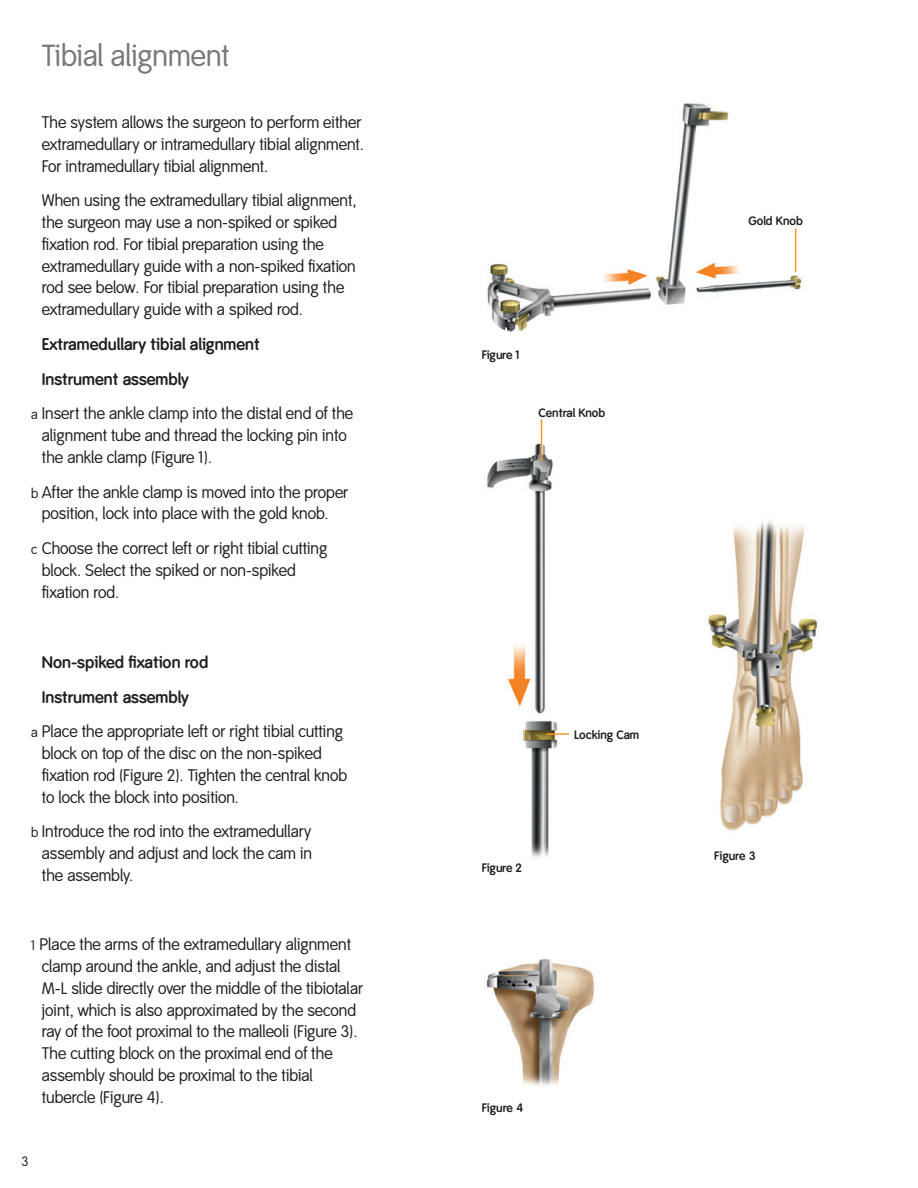
<style>
.page{position:relative;width:918px;height:1188px;background:#fff}
.page>*{position:absolute;margin:0;border:0;box-sizing:border-box;transform-origin:0 0}
.Indent_Header{font:30px "Smith&Nephew";color:#76787b}
.Indent_ABC{font:16.5px/21.8px "Smith&Nephew";color:#231f20}
.Indent_Body_Copy{font:16.5px/21.8px "Smith&Nephew";color:#231f20}
.Indent_Number{font:16.5px/21.8px "Smith&Nephew";color:#231f20}
.Indent_Subhed{font:700 16.5px "Smith&Nephew";color:#231f20}
.t1{font:13.5px "Smith&Nephew";color:#231f20}
.t2{font:700 12px "Smith&Nephew";color:#231f20}
.s1{font-size:13.5px}
</style>
<div class="page">
<img style="left:487px;top:103px;width:315px;height:229px">
<hr style="left:795px;top:229px;width:1px;height:43px;background:#f79727">
<img style="left:486px;top:439px;width:72px;height:419px">
<hr style="left:541px;top:420px;width:1px;height:41px;background:#f79727">
<hr style="left:547px;top:733px;width:22px;height:2px;background:#f79727">
<img style="left:486px;top:959px;width:109px;height:127px">
<img style="left:708px;top:520px;width:109px;height:311px">
<p class="Indent_Header" style="left:42px;top:39px;width:189px">Tibial alignment</p>
<p class="Indent_Body_Copy" style="left:42px;top:112px;width:324px">The system allows the surgeon to perform either extramedullary or intramedullary tibial alignment.<br>For intramedullary tibial alignment.</p>
<p class="Indent_Body_Copy" style="left:42px;top:190px;width:316px">When using the extramedullary tibial alignment, the surgeon may use a non-spiked or spiked fixation rod. For tibial preparation using the extramedullary guide with a non-spiked fixation rod see below. For tibial preparation using the extramedullary guide with a spiked rod.</p>
<p class="Indent_Subhed" style="left:42px;top:334px;width:219px">Extramedullary tibial alignment</p>
<p class="Indent_Subhed" style="left:42px;top:369px;width:149px">Instrument assembly</p>
<p class="Indent_ABC" style="left:42px;top:403px;width:313px;text-indent:-11px"><span class="s1">a</span> Insert the ankle clamp into the distal end of the alignment tube and thread the locking pin into the ankle clamp (Figure 1).</p>
<p class="Indent_ABC" style="left:31px;top:481px;width:319px;text-align:center"><span class="s1">b</span> After the ankle clamp is moved into the proper position, lock into place with the gold knob.</p>
<p class="Indent_ABC" style="left:42px;top:538px;width:287px;text-indent:-11px"><span class="s1">c</span> Choose the correct left or right tibial cutting block. Select the spiked or non-spiked fixation rod.</p>
<p class="Indent_Subhed" style="left:42px;top:653px;width:168px">Non-spiked fixation rod</p>
<p class="Indent_Subhed" style="left:42px;top:687px;width:149px">Instrument assembly</p>
<p class="Indent_ABC" style="left:42px;top:721px;width:307px;text-indent:-11px"><span class="s1">a</span> Place the appropriate left or right tibial cutting block on top of the disc on the non-spiked fixation rod (Figure 2). Tighten the central knob to lock the block into position.</p>
<p class="Indent_ABC" style="left:42px;top:821px;width:272px;text-align:justify;text-indent:-11px"><span class="s1">b</span> Introduce the rod into the extramedullary assembly and adjust and lock the cam in the assembly.</p>
<p class="Indent_Number" style="left:42px;top:934px;width:323px;text-indent:-11px"><span class="s1">1</span> Place the arms of the extramedullary alignment clamp around the ankle, and adjust the distal M-L slide directly over the middle of the tibiotalar joint, which is also approximated by the second ray of the foot proximal to the malleoli (Figure 3).<br>The cutting block on the proximal end of the assembly should be proximal to the tibial tubercle (Figure 4).</p>
<p class="t1" style="left:22px;top:1154px;width:9px">3</p>
<p class="t2" style="left:482px;top:348px;width:40px">Figure 1</p>
<p class="t2" style="left:539px;top:406px;width:68px">Central Knob</p>
<p class="t2" style="left:749px;top:214px;width:56px">Gold Knob</p>
<p class="t2" style="left:482px;top:861px;width:42px">Figure 2</p>
<p class="t2" style="left:574px;top:727px;width:66px">Locking Cam</p>
<p class="t2" style="left:714px;top:849px;width:43px">Figure 3</p>
<p class="t2" style="left:482px;top:1101px;width:43px">Figure 4</p>
</div>
